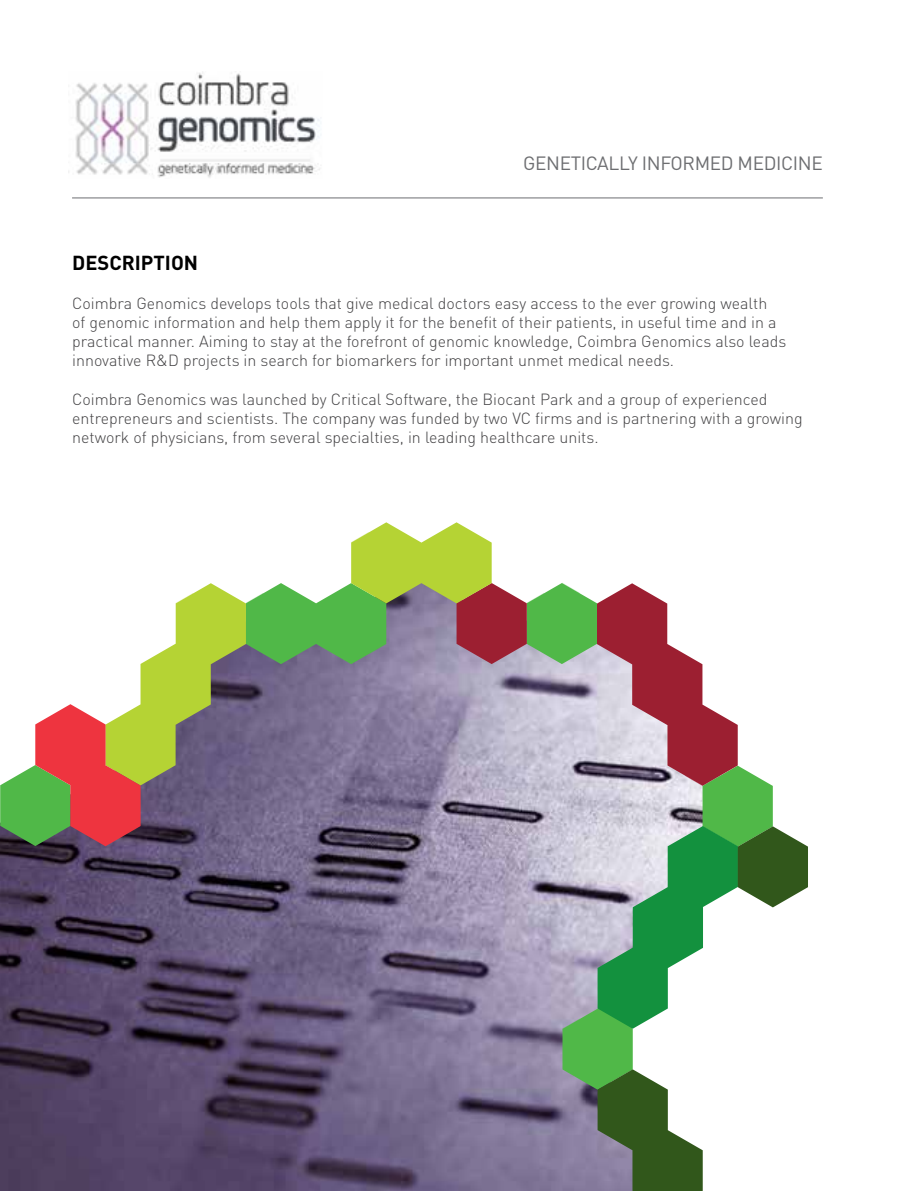
<style>
.page{position:relative;width:908px;height:1191px;background:#fff}
.page>*{position:absolute;margin:0;border:0;box-sizing:border-box;transform-origin:0 0}
.t1{font:700 20px "DIN Pro";color:#000}
.t2{font:19px "DIN Pro";letter-spacing:-.02em;color:#6d6e71}
.t3{font:300 16px/19.2px "DIN Pro";color:#414042}
</style>
<div class="page">
<hr style="left:72px;top:198px;width:750px;height:1px;background:#6d6e71">
<svg style="left:0;top:522px;width:807px;height:669px"></svg>
<img style="left:75px;top:72px;width:245px;height:106px">
<p class="t2" style="left:523px;top:151px;width:301px">GENETICALLY INFORMED MEDICINE</p>
<p class="t1" style="left:72px;top:249px;width:127px">DESCRIPTION</p>
<p class="t3" style="left:72px;top:293px;width:715px">Coimbra Genomics develops tools that give medical doctors easy access to the ever growing wealth<br>of genomic information and help them apply it for the benefit of their patients, in useful time and in a practical manner. Aiming to stay at the forefront of genomic knowledge, Coimbra Genomics also leads innovative R&amp;D projects in search for biomarkers for important unmet medical needs.</p>
<p class="t3" style="left:72px;top:389px;width:731px">Coimbra Genomics was launched by Critical Software, the Biocant Park and a group of experienced entrepreneurs and scientists. The company was funded by two VC firms and is partnering with a growing network of physicians, from several specialties, in leading healthcare units.</p>
</div>
